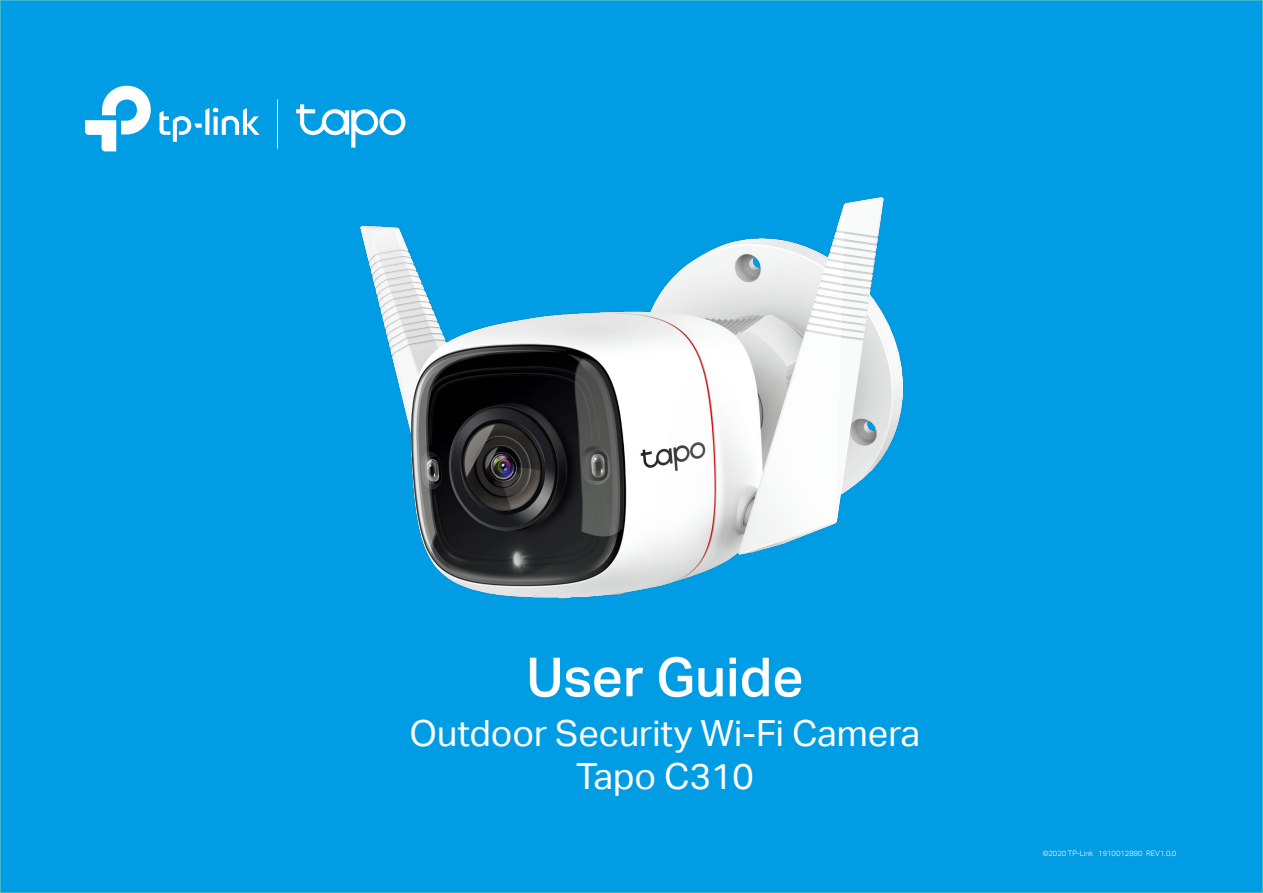
<style>
.page{position:relative;width:1263px;height:893px;background:#009de4}
.page>*{position:absolute;margin:0;border:0;box-sizing:border-box;transform-origin:0 0}
.t1{font:54px "TP Link Aktiv Medium";color:#fff}
.t2{font:36px/43.2px "TP Link Aktiv Regular";color:#fff;text-align:center}
.t3{font:7.5px "TP Link Aktiv Light";color:#fff}
</style>
<div class="page">
<img style="left:360px;top:196px;width:544px;height:403px">
<hr style="left:277px;top:100px;width:1px;height:49px;background:#fff">
<svg style="left:296px;top:104px;width:109px;height:44px"></svg>
<svg style="left:159px;top:108px;width:101px;height:34px"></svg>
<svg style="left:85px;top:86px;width:66px;height:65px"></svg>
<h1 class="t1" style="left:526px;top:646px;width:279px">User Guide</h1>
<p class="t2" style="left:410px;top:712px;width:512px">Outdoor Security Wi-Fi Camera<br>Tapo C310</p>
<p class="t3" style="left:1043px;top:849px;width:135px">©2020 TP-Link 1910012890 REV1.0.0</p>
</div>
